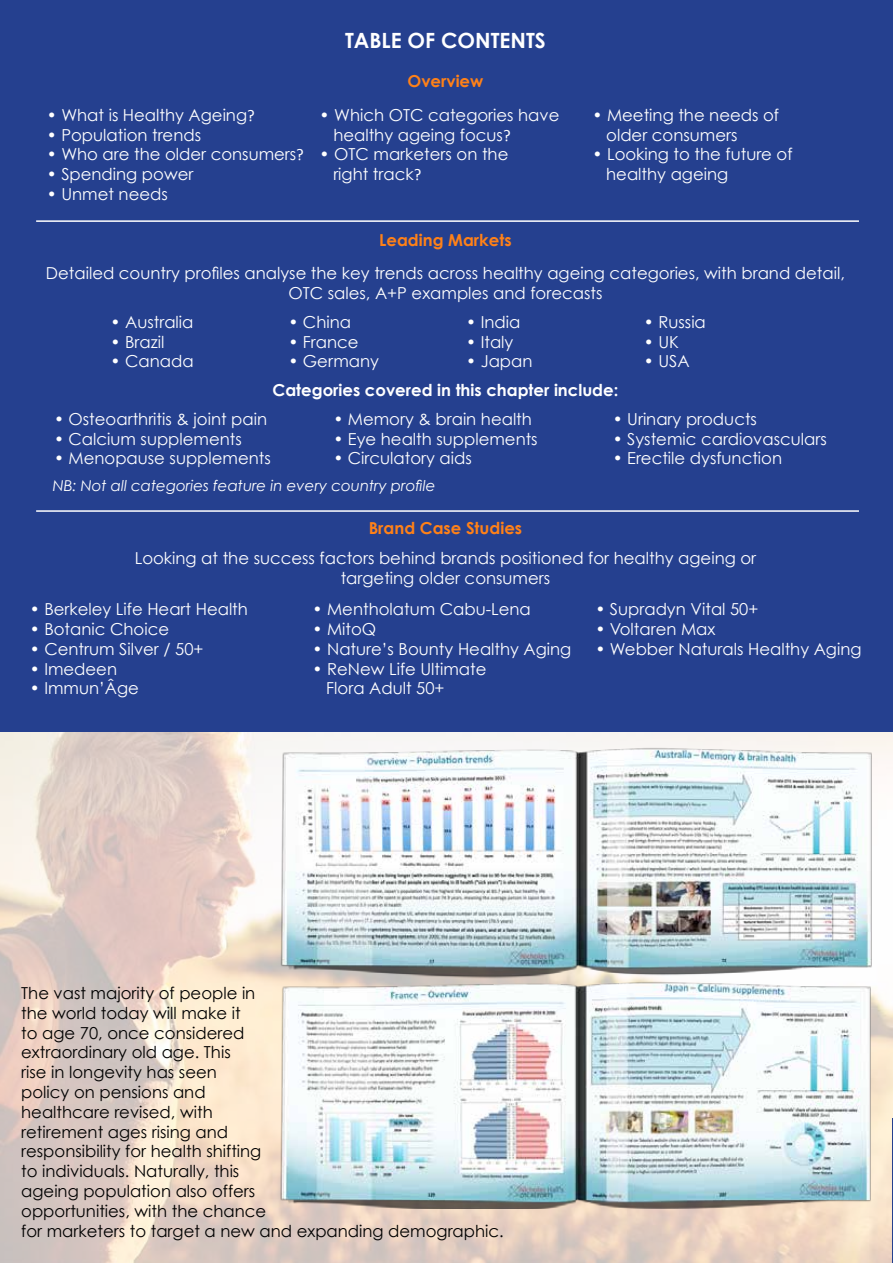
<style>
.page{position:relative;width:893px;height:1263px;background:#fff}
.page>*{position:absolute;margin:0;border:0;box-sizing:border-box;transform-origin:0 0}
.t1{font:700 21px "Century Gothic";color:#fff}
.t2{font:16.5px/19.8px "Century Gothic";color:#fff}
.t3{font:16.5px/19.8px "Century Gothic";color:#000}
.t4{font:700 16.5px "Century Gothic";color:#ff8118}
.t5{font:700 16.5px "Century Gothic";color:#fff}
.t6{font:italic 15px "Century Gothic";color:#fff}
.s1{font-family:"Calibri"}
</style>
<div class="page">
<img style="left:0;top:731px;width:893px;height:532px">
<div style="left:0;top:0;width:893px;height:731px;background:#25408f"></div>
<hr style="left:892px;top:1119px;width:1px;height:144px;background:#25408f">
<img style="left:264px;top:735px;width:620px;height:249px">
<img style="left:274px;top:970px;width:609px;height:239px">
<hr style="left:36px;top:220px;width:823px;height:2px;background:#fff">
<hr style="left:36px;top:510px;width:823px;height:2px;background:#fff">
<p class="t2" style="left:47px;top:104px;width:209px">• What is Healthy Ageing<span class="s1">?</span></p>
<p class="t2" style="left:47px;top:124px;width:156px">• Population trends</p>
<p class="t2" style="left:47px;top:144px;width:259px">• Who are the older consumers<span class="s1">?</span></p>
<p class="t2" style="left:47px;top:164px;width:148px">• Spending power</p>
<p class="t2" style="left:47px;top:184px;width:123px">• Unmet needs</p>
<p class="t1" style="left:345px;top:27px;width:202px">TABLE OF CONTENTS</p>
<p class="t4" style="left:407px;top:71px;width:77px">Overview</p>
<p class="t2" style="left:333px;top:104px;width:228px;text-indent:-14px">• Which OTC categories have healthy ageing focus<span class="s1">?</span></p>
<p class="t2" style="left:333px;top:144px;width:177px;text-indent:-14px">• OTC marketers on the right track<span class="s1">?</span></p>
<p class="t2" style="left:606px;top:104px;width:174px;text-indent:-14px">• Meeting the needs of older consumers</p>
<p class="t2" style="left:606px;top:144px;width:188px;text-indent:-14px">• Looking to the future of healthy ageing</p>
<p class="t4" style="left:379px;top:229px;width:134px">Leading Markets</p>
<p class="t2" style="left:46px;top:263px;width:801px;text-align:center">Detailed country profiles analyse the key trends across healthy ageing categories, with brand detail,<br>OTC sales, A+P examples and forecasts</p>
<p class="t2" style="left:111px;top:311px;width:84px">• Australia</p>
<p class="t2" style="left:111px;top:331px;width:55px">• Brazil</p>
<p class="t2" style="left:111px;top:351px;width:85px">• Canada</p>
<p class="t2" style="left:288px;top:311px;width:64px">• China</p>
<p class="t2" style="left:288px;top:331px;width:72px">• France</p>
<p class="t2" style="left:288px;top:351px;width:92px">• Germany</p>
<p class="t2" style="left:466px;top:311px;width:56px">• India</p>
<p class="t2" style="left:466px;top:331px;width:49px">• Italy</p>
<p class="t2" style="left:466px;top:351px;width:68px">• Japan</p>
<p class="t5" style="left:272px;top:379px;width:347px">Categories covered in this chapter include:</p>
<p class="t2" style="left:644px;top:311px;width:63px">• Russia</p>
<p class="t2" style="left:644px;top:331px;width:37px">• UK</p>
<p class="t2" style="left:644px;top:351px;width:47px">• USA</p>
<p class="t2" style="left:54px;top:408px;width:215px">• Osteoarthritis &amp; joint pain</p>
<p class="t2" style="left:54px;top:428px;width:189px">• Calcium supplements</p>
<p class="t2" style="left:54px;top:448px;width:218px">• Menopause supplements</p>
<p class="t2" style="left:333px;top:408px;width:200px">• Memory &amp; brain health</p>
<p class="t2" style="left:333px;top:428px;width:206px">• Eye health supplements</p>
<p class="t2" style="left:333px;top:448px;width:140px">• Circulatory aids</p>
<p class="t2" style="left:613px;top:408px;width:146px">• Urinary products</p>
<p class="t2" style="left:613px;top:428px;width:216px">• Systemic cardiovasculars</p>
<p class="t2" style="left:613px;top:448px;width:171px">• Erectile dysfunction</p>
<p class="t6" style="left:53px;top:476px;width:384px">NB: Not all categories feature in every country profile</p>
<p class="t4" style="left:369px;top:517px;width:155px">Brand Case Studies</p>
<p class="t2" style="left:135px;top:548px;width:623px;text-align:center">Looking at the success factors behind brands positioned for healthy ageing or targeting older consumers</p>
<p class="t2" style="left:30px;top:599px;width:220px">• Berkeley Life Heart Health</p>
<p class="t2" style="left:30px;top:619px;width:141px">• Botanic Choice</p>
<p class="t2" style="left:30px;top:638px;width:175px">• Centrum Silver / 50+</p>
<p class="t2" style="left:30px;top:658px;width:89px">• Imedeen</p>
<p class="t2" style="left:30px;top:678px;width:111px">• Immun’Âge</p>
<p class="t2" style="left:313px;top:599px;width:220px">• Mentholatum Cabu-Lena</p>
<p class="t2" style="left:313px;top:619px;width:65px">• MitoQ</p>
<p class="t2" style="left:313px;top:638px;width:260px">• Nature’s Bounty Healthy Aging</p>
<p class="t2" style="left:326px;top:658px;width:162px;text-indent:-14px">• ReNew Life Ultimate<br>Flora Adult 50+</p>
<p class="t2" style="left:595px;top:599px;width:165px">• Supradyn Vital 50+</p>
<p class="t2" style="left:595px;top:619px;width:122px">• Voltaren Max</p>
<p class="t2" style="left:595px;top:638px;width:268px">• Webber Naturals Healthy Aging</p>
<p class="t3" style="left:21px;top:982px;width:484px">The vast majority of people in<br>the world today will make it<br>to age 70, once considered<br>extraordinary old age. This<br>rise in longevity has seen<br>policy on pensions and<br>healthcare revised, with<br>retirement ages rising and<br>responsibility for health shifting<br>to individuals. Naturally, this<br>ageing population also offers<br>opportunities, with the chance<br>for marketers to target a new and expanding demographic.</p>
</div>
